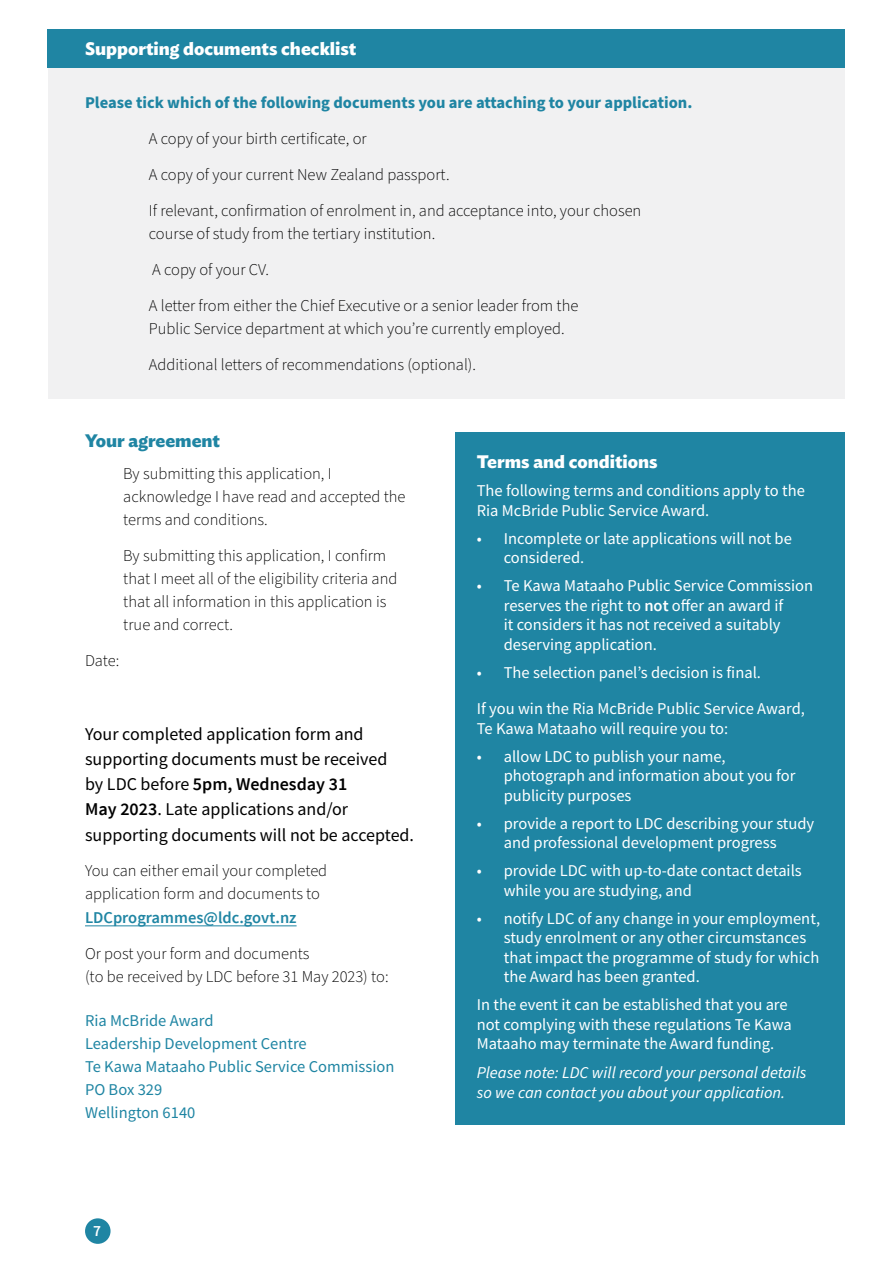
<style>
.page{position:relative;width:893px;height:1263px;background:#fff}
.page>*{position:absolute;margin:0;border:0;box-sizing:border-box;transform-origin:0 0}
.FORM_Span_Blue{font:18px/25.2px "Source Sans Pro";color:#000}
.H3_Form{font:700 18px "Ideal Sans";color:#fff}
.t1{font:700 18px "Ideal Sans";color:#1f85a3}
.FORM_Span_Blue-2{font:16.5px/19.5px "Source Sans Pro";color:#fff}
.FORM_Span_Blue-3{font:300 16.5px/23.1px "Source Sans Pro";color:#000}
.FORM_Span_Blue-4{font:16.5px/23.1px "Source Sans Pro";color:#1f85a3}
.FORM_Span_Blue-5{font:italic 16.5px/19.8px "Source Sans Pro";color:#fff}
.FORM_Span_Blue-6{font:700 16.5px "Source Sans Pro";color:#1f85a3}
.PG_No{font:600 15.45px "Source Sans Pro";color:#fff}
.s1{font-weight:600}
.s2{font-weight:600;color:#1f85a3}
</style>
<div class="page">
<div style="left:48px;top:30px;width:797px;height:369px;background:#f1f1f2"></div>
<div style="left:47px;top:30px;width:798px;height:38px;background:#1f85a3"></div>
<div style="left:455px;top:433px;width:390px;height:692px;background:#1f85a3"></div>
<div style="left:85px;top:1218px;width:26px;height:26px;background:#1f85a3;border-radius:50%"></div>
<hr style="left:85px;top:925px;width:212px;height:1px;background:#1f85a3">
<p class="H3_Form" style="left:85px;top:34px;width:273px">Supporting documents checklist</p>
<p class="FORM_Span_Blue-6" style="left:85px;top:92px;width:609px">Please tick which of the following documents you are attaching to your application.</p>
<p class="FORM_Span_Blue-3" style="left:149px;top:128px;width:219px">A copy of your birth certificate, or</p>
<p class="FORM_Span_Blue-3" style="left:149px;top:164px;width:302px">A copy of your current New Zealand passport.</p>
<p class="FORM_Span_Blue-3" style="left:149px;top:199px;width:494px">If relevant, confirmation of enrolment in, and acceptance into, your chosen course of study from the tertiary institution.</p>
<p class="FORM_Span_Blue-3" style="left:152px;top:258px;width:118px">A copy of your CV.</p>
<p class="FORM_Span_Blue-3" style="left:149px;top:294px;width:431px">A letter from either the Chief Executive or a senior leader from the<br>Public Service department at which you’re currently employed.</p>
<p class="FORM_Span_Blue-3" style="left:149px;top:353px;width:329px">Additional letters of recommendations (optional).</p>
<p class="t1" style="left:85px;top:426px;width:137px">Your agreement</p>
<p class="FORM_Span_Blue-3" style="left:123px;top:462px;width:284px">By submitting this application, I acknowledge I have read and accepted the terms and conditions.</p>
<p class="FORM_Span_Blue-3" style="left:123px;top:544px;width:276px">By submitting this application, I confirm that I meet all of the eligibility criteria and that all information in this application is true and correct.</p>
<p class="FORM_Span_Blue-3" style="left:85px;top:649px;width:36px">Date:</p>
<p class="FORM_Span_Blue" style="left:85px;top:721px;width:330px">Your completed application form and supporting documents must be received<br>by LDC before <span class="s1">5pm, Wednesday 31<br>May 2023</span>. Late applications and/or supporting documents will not be accepted.</p>
<p class="FORM_Span_Blue-3" style="left:85px;top:860px;width:244px">You can either email your completed application form and documents to<br><span class="s2">LDCprogrammes@ldc.govt.nz</span></p>
<p class="FORM_Span_Blue-3" style="left:85px;top:942px;width:305px">Or post your form and documents<br>(to be received by LDC before 31 May 2023) to:</p>
<p class="FORM_Span_Blue-4" style="left:85px;top:1009px;width:311px">Ria McBride Award<br>Leadership Development Centre<br>Te Kawa Mataaho Public Service Commission<br>PO Box 329<br>Wellington 6140</p>
<p class="PG_No" style="left:93px;top:1221px;width:9px">7</p>
<p class="H3_Form" style="left:477px;top:448px;width:182px">Terms and conditions</p>
<p class="FORM_Span_Blue-2" style="left:477px;top:481px;width:330px">The following terms and conditions apply to the<br>Ria McBride Public Service Award.</p>
<p class="FORM_Span_Blue-2" style="left:504px;top:528px;width:290px;text-indent:-27px">• Incomplete or late applications will not be considered.</p>
<p class="FORM_Span_Blue-2" style="left:504px;top:576px;width:311px;text-indent:-27px">• Te Kawa Mataaho Public Service Commission reserves the right to <span class="s1">not</span> offer an award if<br>it considers it has not received a suitably deserving application.</p>
<p class="FORM_Span_Blue-2" style="left:477px;top:662px;width:286px">• The selection panel’s decision is final.</p>
<p class="FORM_Span_Blue-2" style="left:477px;top:699px;width:330px">If you win the Ria McBride Public Service Award,<br>Te Kawa Mataaho will require you to:</p>
<p class="FORM_Span_Blue-2" style="left:504px;top:747px;width:293px;text-indent:-27px">• allow LDC to publish your name, photograph and information about you for publicity purposes</p>
<p class="FORM_Span_Blue-2" style="left:504px;top:814px;width:312px;text-indent:-27px">• provide a report to LDC describing your study and professional development progress</p>
<p class="FORM_Span_Blue-2" style="left:504px;top:861px;width:300px;text-indent:-27px">• provide LDC with up-to-date contact details while you are studying, and</p>
<p class="FORM_Span_Blue-2" style="left:504px;top:909px;width:318px;text-indent:-27px">• notify LDC of any change in your employment, study enrolment or any other circumstances that impact the programme of study for which the Award has been granted.</p>
<p class="FORM_Span_Blue-2" style="left:477px;top:995px;width:317px">In the event it can be established that you are not complying with these regulations Te Kawa<br>Mataaho may terminate the Award funding.</p>
<p class="FORM_Span_Blue-5" style="left:477px;top:1063px;width:331px">Please note: LDC will record your personal details so we can contact you about your application.</p>
</div>
